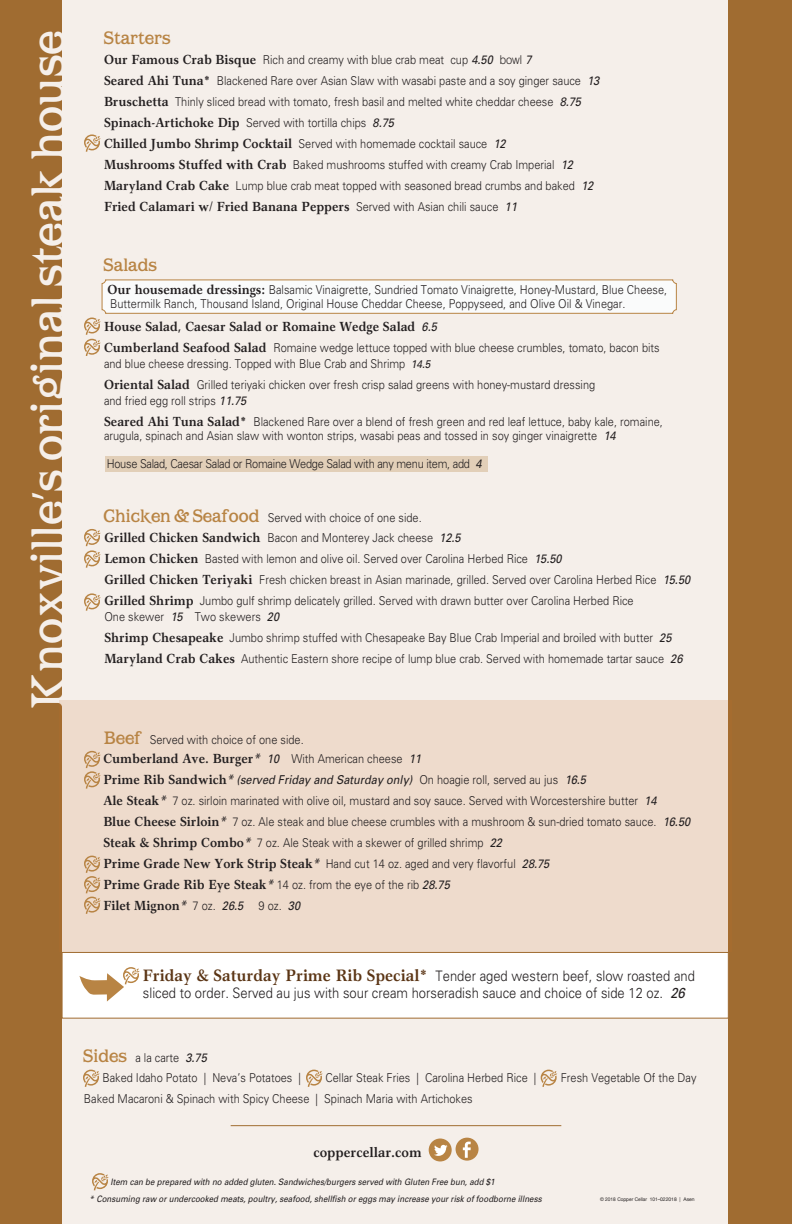
<style>
.page{position:relative;width:792px;height:1224px;background:#a06c31}
.page>*{position:absolute;margin:0;border:0;box-sizing:border-box;transform-origin:0 0}
.t1{font:47.1px "Barston";color:#f5efea;scale:.95 1}
.t2{font:17.9px "Barston";color:#b88444;scale:.95 1}
.t3{font:300 14.4px/17px "Univers";color:#231f20;scale:.9 1}
.t4{font:700 14.1px "Garth Graphic";color:#231f20;scale:.9 1}
.t5{font:700 13.3px "Garth Graphic";color:#231f20;scale:.9 1}
.t6{font:300 12.2px/21px "Univers";color:#231f20;scale:.9 1}
.t7{font:300 12.2px "Univers";letter-spacing:-.025em;color:#231f20;scale:.9 1}
.t8{font:italic 8.9px "Univers";color:#231f20;scale:.9 1}
.t9{font:5px "Helvetica Neue";color:#231f20;scale:.95 1}
.s1{font-family:"Myriad Pro"}
.s2{font-family:"Garth Graphic";font-weight:700;font-size:13.3px}
.s3{font-weight:400;font-style:italic}
.s4{font-family:"Swiss 721 BT"}
.s5{font-family:"Univers";font-weight:300;font-size:12.2px}
.s6{font-family:"Univers";font-weight:400;font-style:italic;font-size:12.2px}
.s7{font-weight:400;font-style:italic;font-size:11.1px}
.s8{font-family:"Barston";font-weight:400;font-size:17.9px;color:#b88444}
.s9{font-family:"Univers";font-weight:400;font-style:italic}
.s10{font-weight:400;font-style:italic;font-size:13.3px}
.s11{font-family:"Garth Graphic";font-weight:700;font-size:16.7px;color:#5b3515}
</style>
<div class="page">
<div style="left:62px;top:0;width:666px;height:1224px;background:#f5efea"></div>
<div style="left:59px;top:700px;width:673px;height:252px;background:#eedbcc"></div>
<div style="left:429px;top:1139px;width:23px;height:22px;background:#b88444;border-radius:50%"></div>
<svg style="left:434px;top:1145px;width:14px;height:11px"></svg>
<div style="left:456px;top:1138px;width:23px;height:23px;background:#b88444;border-radius:50%"></div>
<svg style="left:463px;top:1142px;width:8px;height:16px"></svg>
<div style="left:62px;top:952px;width:667px;height:66px;background:#fff;border:1px solid #a06c31"></div>
<hr style="left:231px;top:1125px;width:330px;height:1px;background:#a06c31">
<div style="left:105px;top:456px;width:383px;height:16px;background:#e2cfb8"></div>
<svg style="left:84px;top:134px;width:17px;height:18px"></svg>
<svg style="left:84px;top:279px;width:593px;height:77px"></svg>
<svg style="left:84px;top:529px;width:17px;height:39px"></svg>
<svg style="left:84px;top:593px;width:17px;height:18px"></svg>
<svg style="left:84px;top:751px;width:17px;height:38px"></svg>
<svg style="left:84px;top:856px;width:17px;height:58px"></svg>
<svg style="left:79px;top:967px;width:61px;height:35px"></svg>
<svg style="left:83px;top:1070px;width:17px;height:17px"></svg>
<svg style="left:92px;top:1173px;width:17px;height:17px"></svg>
<svg style="left:306px;top:1070px;width:17px;height:17px"></svg>
<svg style="left:541px;top:1070px;width:16px;height:17px"></svg>
<h1 class="t1" style="left:20px;top:709px;width:716px;rotate:-90deg">Knoxville<span class="s1">’</span>s original steak house</h1>
<h2 class="t2" style="left:104px;top:26px;width:72px">Starters</h2>
<p class="t6" style="left:104px;top:49px;width:552px"><span class="s2">Our Famous Crab Bisque</span> Rich and creamy with blue crab meat cup <span class="s3">4.50</span> <span class="s4">bowl</span> <span class="s3">7<br></span><span class="s2">Seared Ahi Tuna*</span> Blackened Rare over Asian Slaw with wasabi paste and a soy ginger sauce <span class="s3">13<br></span><span class="s2">Bruschetta</span> Thinly sliced bread with tomato, fresh basil and melted white cheddar cheese <span class="s3">8.75<br></span><span class="s2">Spinach-Artichoke Dip</span> Served with tortilla chips <span class="s3">8.75<br></span><span class="s2">Chilled Jumbo Shrimp Cocktail</span> Served with homemade cocktail sauce <span class="s3">12<br></span><span class="s2">Mushrooms Stuffed with Crab</span> Baked mushrooms stuffed with creamy Crab Imperial <span class="s3">12<br></span><span class="s2">Maryland Crab Cake</span> Lump blue crab meat topped with seasoned bread crumbs and baked <span class="s3">12</span></p>
<p class="t5" style="left:104px;top:198px;width:460px">Fried Calamari w/ Fried Banana Peppers <span class="s5">Served with Asian chili sauce</span> <span class="s6">11</span></p>
<h2 class="t2" style="left:104px;top:254px;width:58px">Salads</h2>
<p class="t6" style="left:107px;top:282px;width:624px;line-height:14px"><span class="s2">Our housemade dressings:</span> Balsamic Vinaigrette, Sundried Tomato Vinaigrette, Honey-Mustard, Blue Cheese,<br>Buttermilk Ranch, Thousand Island, Original House Cheddar Cheese, Poppyseed, and Olive Oil &amp; Vinegar.</p>
<p class="t5" style="left:104px;top:318px;width:371px">House Salad, Caesar Salad or Romaine Wedge Salad <span class="s6">6.5</span></p>
<p class="t6" style="left:104px;top:339px;width:619px;line-height:16px"><span class="s2">Cumberland Seafood Salad</span> Romaine wedge lettuce topped with blue cheese crumbles, tomato, bacon bits and blue cheese dressing. Topped with Blue Crab and Shrimp <span class="s7">14.5</span></p>
<p class="t6" style="left:104px;top:376px;width:547px;line-height:16px"><span class="s2">Oriental Salad</span> Grilled teriyaki chicken over fresh crisp salad greens with honey-mustard dressing and fried egg roll strips <span class="s3">11.75</span></p>
<p class="t6" style="left:104px;top:414px;width:623px;line-height:14px"><span class="s2">Seared Ahi Tuna Salad*</span> Blackened Rare over a blend of fresh green and red leaf lettuce, baby kale, romaine, arugula, spinach and Asian slaw with wonton strips, wasabi peas and tossed in soy ginger vinaigrette <span class="s3">14</span></p>
<p class="t7" style="left:107px;top:456px;width:418px">House Salad, Caesar Salad or Romaine Wedge Salad with any menu item, add <span class="s3">4</span></p>
<p class="t6" style="left:104px;top:507px;width:653px"><span class="s8">Chicken &amp; Seafood</span> Served with choice of one side.<br><span class="s2">Grilled Chicken Sandwich</span> Bacon and Monterey Jack cheese <span class="s3">12.5<br></span><span class="s2">Lemon Chicken</span> Basted with lemon and olive oil. Served over Carolina Herbed Rice <span class="s3">15.50<br></span><span class="s2">Grilled Chicken Teriyaki</span> Fresh chicken breast in Asian marinade, grilled. Served over Carolina Herbed Rice <span class="s3">15.50<br></span><span class="s2">Grilled Shrimp</span> Jumbo gulf shrimp delicately grilled. Served with drawn butter over Carolina Herbed Rice</p>
<p class="t6" style="left:104px;top:607px;width:644px">One skewer <span class="s3">15</span> Two skewers <span class="s3">20<br></span><span class="s2">Shrimp Chesapeake</span> Jumbo shrimp stuffed with Chesapeake Bay Blue Crab Imperial and broiled with butter <span class="s3">25<br></span><span class="s2">Maryland Crab Cakes</span> Authentic Eastern shore recipe of lump blue crab. Served with homemade tartar sauce <span class="s3">26</span></p>
<p class="t6" style="left:104px;top:729px;width:224px"><span class="s8">Beef</span> Served with choice of one side.</p>
<p class="t5" style="left:103px;top:750px;width:354px">Cumberland Ave. Burger<span class="s9">*</span> <span class="s6">10</span> <span class="s5">With American cheese</span> <span class="s6">11</span></p>
<p class="t6" style="left:103px;top:769px;width:654px"><span class="s2">Prime Rib Sandwich</span><span class="s10">*</span> <span class="s3">(served Friday and Saturday only)</span> On hoagie roll, served au jus <span class="s3">16.5<br></span><span class="s2">Ale Steak</span><span class="s10">*</span> 7 oz. sirloin marinated with olive oil, mustard and soy sauce. Served with Worcestershire butter <span class="s3">14<br></span><span class="s2">Blue Cheese Sirloin</span><span class="s10">*</span> 7 oz. Ale steak and blue cheese crumbles with a mushroom &amp; sun-dried tomato sauce. <span class="s3">16.50<br></span><span class="s2">Steak &amp; Shrimp Combo</span><span class="s10">*</span> 7 oz. Ale Steak with a skewer of grilled shrimp <span class="s3">22<br></span><span class="s2">Prime Grade New York Strip Steak</span><span class="s10">*</span> Hand cut 14 oz. aged and very flavorful <span class="s3">28.75<br></span><span class="s2">Prime Grade Rib Eye Steak</span><span class="s10">*</span> 14 oz. from the eye of the rib <span class="s3">28.75</span></p>
<p class="t5" style="left:103px;top:897px;width:157px">Filet Mignon<span class="s9">*</span> <span class="s5">7 oz.</span> <span class="s6">26.5</span></p>
<p class="t6" style="left:259px;top:895px;width:48px">9 oz. <span class="s3">30</span></p>
<p class="t3" style="left:143px;top:968px;width:615px"><span class="s11">Friday &amp; Saturday Prime Rib Special*</span> Tender aged western beef, slow roasted and sliced to order. Served au jus with sour cream horseradish sauce and choice of side 12 oz. <span class="s3">26</span></p>
<p class="t6" style="left:83px;top:1048px;width:139px"><span class="s8">Sides</span> a la carte <span class="s3">3.75</span></p>
<p class="t6" style="left:102px;top:1067px;width:222px">Baked Idaho Potato | Neva’s Potatoes |</p>
<p class="t6" style="left:325px;top:1067px;width:236px">Cellar Steak Fries | Carolina Herbed Rice |</p>
<p class="t6" style="left:561px;top:1067px;width:152px">Fresh Vegetable Of the Day</p>
<p class="t6" style="left:84px;top:1088px;width:433px">Baked Macaroni &amp; Spinach with Spicy Cheese | Spinach Maria with Artichokes</p>
<p class="t4" style="left:313px;top:1144px;width:122px">coppercellar.com</p>
<p class="t8" style="left:111px;top:1177px;width:428px">Item can be prepared with no added gluten. Sandwiches/burgers served with Gluten Free bun, add $1</p>
<p class="t8" style="left:90px;top:1193px;width:504px">* Consuming raw or undercooked meats, poultry, seafood, shellfish or eggs may increase your risk of foodborne illness</p>
<p class="t9" style="left:600px;top:1196px;width:101px">© 2018 Copper Cellar 101–022018 | Asen</p>
</div>
